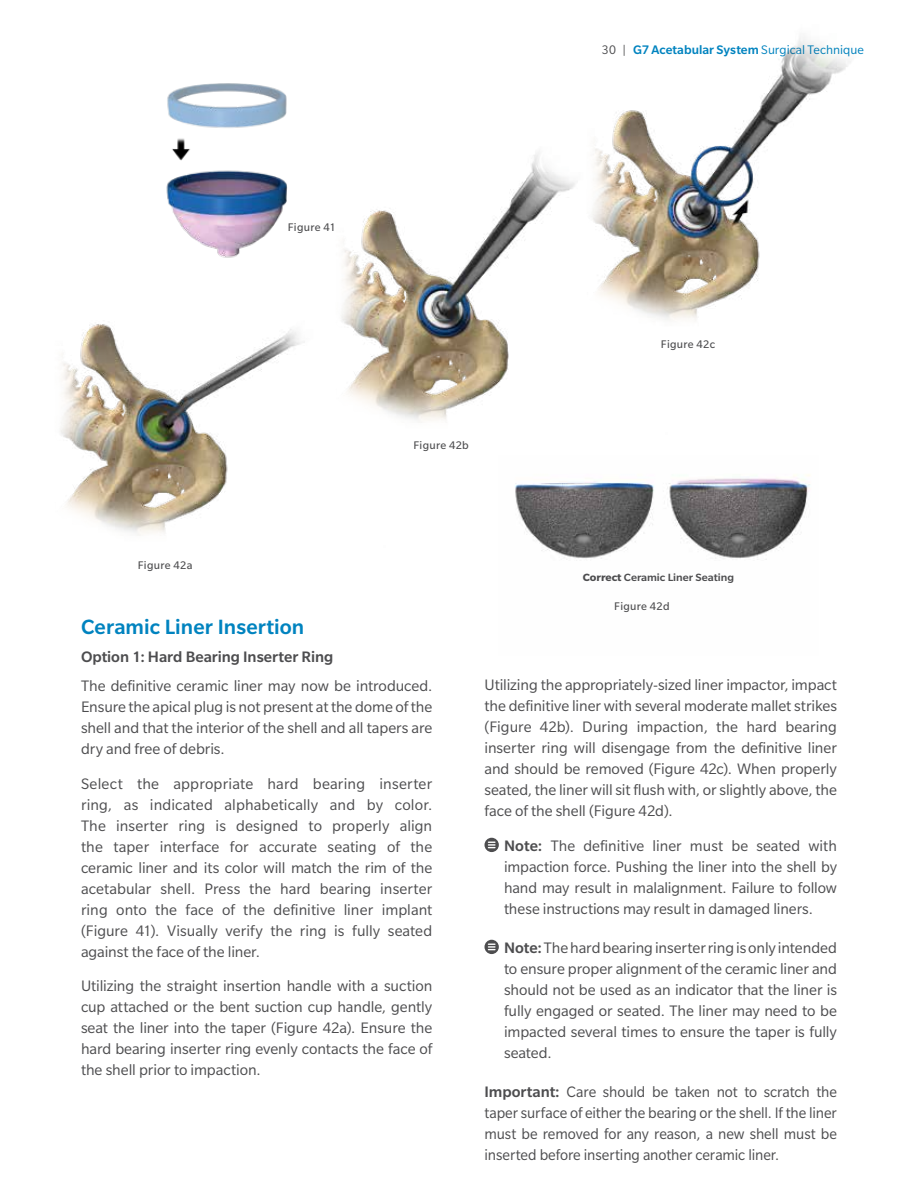
<style>
.page{position:relative;width:918px;height:1188px;background:#fff}
.page>*{position:absolute;margin:0;border:0;box-sizing:border-box;transform-origin:0 0}
.t1{font:500 22.5px "Slate Pro";letter-spacing:.005em;color:#0083bf}
.t2{font:16.5px/21px "Slate Pro";letter-spacing:-.005em;color:#4d4d4f;text-align:justify}
.t3{font:16.5px/21px "Slate Pro";letter-spacing:-.005em;color:#4d4d4f;text-align:justify;scale:.96 1}
.t4{font:500 16.5px "Slate Pro";color:#4d4d4f}
.t5{font:500 13.5px "Slate Pro";letter-spacing:.005em;color:#0083bf}
.t6{font:12px "Slate Pro";letter-spacing:.025em;color:#4d4d4f}
.t7{font:500 11.4px "Slate Pro";color:#4d4d4f;scale:1.05 1}
.s1{font-weight:400;color:#4d4d4f}
.s2{font-weight:400}
.s3{font-weight:700}
.s4{font-weight:500}
</style>
<div class="page">
<svg style="left:484px;top:838px;width:15px;height:14px"></svg>
<svg style="left:488px;top:842px;width:7px;height:6px"></svg>
<svg style="left:484px;top:940px;width:15px;height:14px"></svg>
<svg style="left:488px;top:944px;width:7px;height:6px"></svg>
<img style="left:60px;top:324px;width:245px;height:212px">
<img style="left:341px;top:152px;width:234px;height:271px">
<img style="left:166px;top:83px;width:121px;height:175px">
<img style="left:592px;top:37px;width:259px;height:283px">
<img style="left:515px;top:474px;width:295px;height:86px">
<p class="t5" style="left:602px;top:42px;width:264px"><span class="s1">30 |</span> G7 Acetabular System <span class="s2">Surgical Technique</span></p>
<p class="t6" style="left:288px;top:221px;width:49px">Figure 41</p>
<p class="t6" style="left:414px;top:438px;width:57px">Figure 42b</p>
<p class="t6" style="left:661px;top:338px;width:56px">Figure 42c</p>
<p class="t6" style="left:138px;top:559px;width:56px">Figure 42a</p>
<h1 class="t1" style="left:81px;top:615px;width:225px">Ceramic Liner Insertion</h1>
<p class="t4" style="left:81px;top:648px;width:254px">Option 1: Hard Bearing Inserter Ring</p>
<p class="t2" style="left:81px;top:675px;width:353px">The definitive ceramic liner may now be introduced.<br>Ensure the apical plug is not present at the dome of the shell and that the interior of the shell and all tapers are dry and free of debris.</p>
<p class="t2" style="left:81px;top:773px;width:353px">Select the appropriate hard bearing inserter ring, as indicated alphabetically and by color.<br>The inserter ring is designed to properly align the taper interface for accurate seating of the ceramic liner and its color will match the rim of the acetabular shell. Press the hard bearing inserter ring onto the face of the definitive liner implant (Figure 41). Visually verify the ring is fully seated against the face of the liner.</p>
<p class="t2" style="left:81px;top:975px;width:353px">Utilizing the straight insertion handle with a suction cup attached or the bent suction cup handle, gently seat the liner into the taper (Figure 42a). Ensure the hard bearing inserter ring evenly contacts the face of the shell prior to impaction.</p>
<p class="t7" style="left:583px;top:571px;width:146px"><span class="s3">Correct</span> Ceramic Liner Seating</p>
<p class="t6" style="left:614px;top:600px;width:57px">Figure 42d</p>
<p class="t2" style="left:485px;top:674px;width:354px">Utilizing the appropriately-sized liner impactor, impact the definitive liner with several moderate mallet strikes (Figure 42b). During impaction, the hard bearing inserter ring will disengage from the definitive liner and should be removed (Figure 42c). When properly seated, the liner will sit flush with, or slightly above, the face of the shell (Figure 42d).</p>
<p class="t2" style="left:504px;top:835px;width:335px"><span class="s4">Note:</span> The definitive liner must be seated with impaction force. Pushing the liner into the shell by hand may result in malalignment. Failure to follow these instructions may result in damaged liners.</p>
<p class="t2" style="left:504px;top:937px;width:335px"><span class="s4">Note:</span> The hard bearing inserter ring is only intended to ensure proper alignment of the ceramic liner and should not be used as an indicator that the liner is fully engaged or seated. The liner may need to be impacted several times to ensure the taper is fully seated.</p>
<p class="t3" style="left:485px;top:1081px;width:369px"><span class="s4">Important:</span> Care should be taken not to scratch the taper surface of either the bearing or the shell. If the liner must be removed for any reason, a new shell must be inserted before inserting another ceramic liner.</p>
</div>
